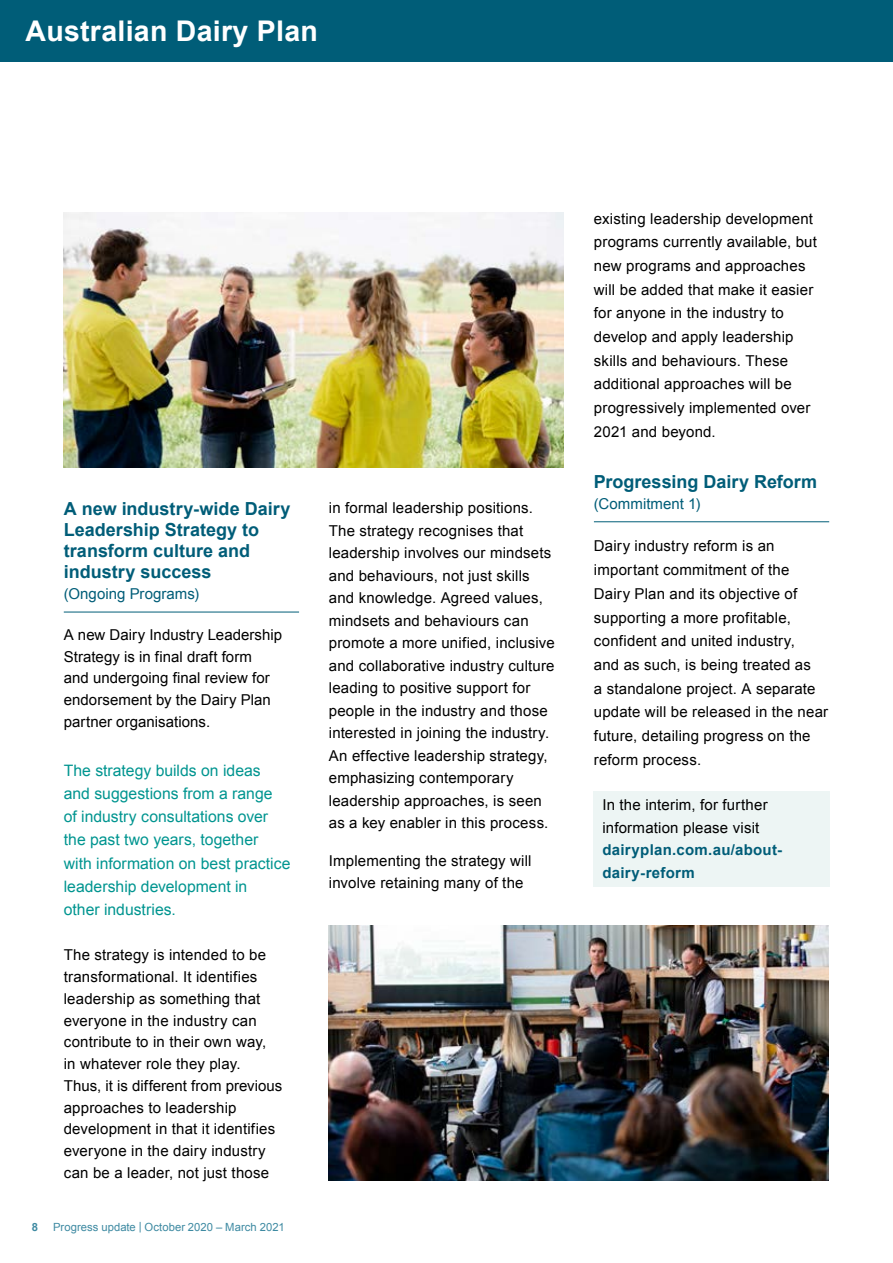
<style>
.page{position:relative;width:893px;height:1263px;background:#fff}
.page>*{position:absolute;margin:0;border:0;box-sizing:border-box;transform-origin:0 0}
.t1{font:700 28.5px "Arial";letter-spacing:.01em;color:#fff}
.t2{font:700 18px/21px "Arial";color:#005d78}
.t3{font:15.75px/23.2px "Arial";color:#009590}
.t4{font:15px/23.7px "Arial";letter-spacing:.01em;color:#000}
.t5{font:700 15px/22.5px "Arial";letter-spacing:.02em;color:#005d78}
.t6{font:15px "Arial";letter-spacing:.005em;color:#005d78}
.t7{font:11.25px "Arial";letter-spacing:.005em;color:#3e8aa2}
.t8{font:700 11.25px "Arial";color:#3e8aa2}
</style>
<div class="page">
<div style="left:0;top:0;width:893px;height:62px;background:#005d78"></div>
<hr style="left:64px;top:612px;width:235px;height:1px;background:#005d78">
<hr style="left:594px;top:521px;width:235px;height:1px;background:#005d78">
<div style="left:594px;top:791px;width:236px;height:95px;background:#edf5f4"></div>
<img style="left:64px;top:213px;width:499px;height:255px">
<img style="left:329px;top:925px;width:499px;height:255px">
<h1 class="t1" style="left:26px;top:12px;width:294px">Australian Dairy Plan</h1>
<p class="t2" style="left:64px;top:499px;width:228px">A new industry-wide Dairy<br>Leadership Strategy to transform culture and industry success</p>
<p class="t6" style="left:64px;top:584px;width:137px">(Ongoing Programs)</p>
<p class="t4" style="left:64px;top:624px;width:220px;line-height:21.8px">A new Dairy Industry Leadership<br>Strategy is in final draft form<br>and undergoing final review for endorsement by the Dairy Plan partner organisations.</p>
<p class="t3" style="left:64px;top:758px;width:228px">The strategy builds on ideas and suggestions from a range<br>of industry consultations over the past two years, together<br>with information on best practice leadership development in<br>other industries.</p>
<p class="t4" style="left:64px;top:944px;width:220px;line-height:21.8px">The strategy is intended to be transformational. It identifies leadership as something that everyone in the industry can contribute to in their own way,<br>in whatever role they play.<br>Thus, it is different from previous approaches to leadership development in that it identifies everyone in the dairy industry can be a leader, not just those</p>
<p class="t8" style="left:32px;top:1219px;width:8px">8</p>
<p class="t7" style="left:53px;top:1220px;width:233px">Progress update | October 2020 – March 2021</p>
<p class="t4" style="left:329px;top:497px;width:227px;line-height:22.5px">in formal leadership positions.<br>The strategy recognises that leadership involves our mindsets and behaviours, not just skills and knowledge. Agreed values, mindsets and behaviours can promote a more unified, inclusive and collaborative industry culture leading to positive support for people in the industry and those interested in joining the industry.<br>An effective leadership strategy, emphasizing contemporary leadership approaches, is seen as a key enabler in this process.</p>
<p class="t4" style="left:329px;top:849px;width:204px;line-height:22.5px">Implementing the strategy will involve retaining many of the</p>
<p class="t4" style="left:594px;top:207px;width:224px">existing leadership development programs currently available, but new programs and approaches will be added that make it easier for anyone in the industry to develop and apply leadership skills and behaviours. These additional approaches will be progressively implemented over<br>2021 and beyond.</p>
<p class="t2" style="left:594px;top:471px;width:225px">Progressing Dairy Reform</p>
<p class="t6" style="left:594px;top:493px;width:108px">(Commitment 1)</p>
<p class="t4" style="left:594px;top:534px;width:236px">Dairy industry reform is an important commitment of the<br>Dairy Plan and its objective of supporting a more profitable, confident and united industry,<br>and as such, is being treated as<br>a standalone project. A separate update will be released in the near future, detailing progress on the reform process.</p>
<p class="t4" style="left:602px;top:794px;width:167px;line-height:22.5px">In the interim, for further information please visit</p>
<p class="t5" style="left:602px;top:839px;width:181px">dairyplan.com.au/about&shy;dairy-reform</p>
</div>
